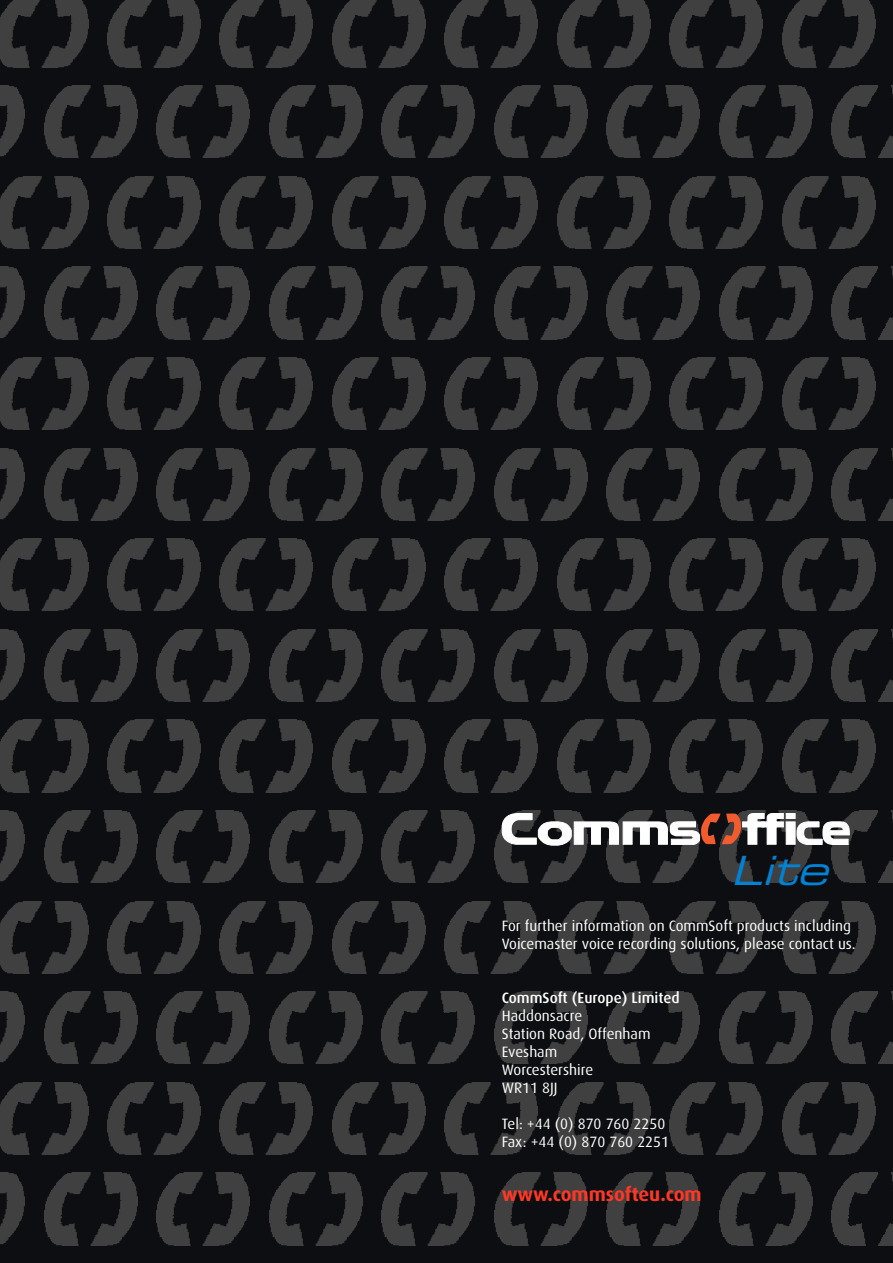
<style>
.page{position:relative;width:893px;height:1263px;background:#fff}
.page>*{position:absolute;margin:0;border:0;box-sizing:border-box;transform-origin:0 0}
.t1{font:italic 40.35px "Eurostile Extended Two";color:#0082d5}
.t2{font:700 19.5px "Dax";color:#ff3725}
.t3{font:15px/18px "Dax";color:#fff}
.t4{font:500 15px "Dax";color:#fff}
</style>
<div class="page">
<div style="left:0;top:0;width:892px;height:1263px;background:#0c0e11"></div>
<img style="left:0;top:0;width:88px;height:67px">
<img style="left:107px;top:0;width:93px;height:67px">
<img style="left:220px;top:0;width:93px;height:67px">
<img style="left:332px;top:0;width:93px;height:67px">
<img style="left:445px;top:0;width:93px;height:67px">
<img style="left:557px;top:0;width:93px;height:67px">
<img style="left:669px;top:0;width:93px;height:67px">
<img style="left:782px;top:0;width:93px;height:67px">
<img style="left:0;top:86px;width:25px;height:72px">
<img style="left:44px;top:86px;width:93px;height:72px">
<img style="left:157px;top:86px;width:93px;height:72px">
<img style="left:269px;top:86px;width:93px;height:72px">
<img style="left:382px;top:86px;width:93px;height:72px">
<img style="left:494px;top:86px;width:93px;height:72px">
<img style="left:606px;top:86px;width:93px;height:72px">
<img style="left:719px;top:86px;width:93px;height:72px">
<img style="left:831px;top:86px;width:61px;height:72px">
<img style="left:0;top:267px;width:25px;height:72px">
<img style="left:44px;top:267px;width:93px;height:72px">
<img style="left:157px;top:267px;width:93px;height:72px">
<img style="left:269px;top:267px;width:93px;height:72px">
<img style="left:382px;top:267px;width:93px;height:72px">
<img style="left:494px;top:267px;width:93px;height:72px">
<img style="left:606px;top:267px;width:93px;height:72px">
<img style="left:719px;top:267px;width:93px;height:72px">
<img style="left:831px;top:267px;width:61px;height:72px">
<img style="left:0;top:448px;width:25px;height:72px">
<img style="left:44px;top:448px;width:93px;height:72px">
<img style="left:157px;top:448px;width:93px;height:72px">
<img style="left:269px;top:448px;width:93px;height:72px">
<img style="left:382px;top:448px;width:93px;height:72px">
<img style="left:494px;top:448px;width:93px;height:72px">
<img style="left:606px;top:448px;width:93px;height:72px">
<img style="left:719px;top:448px;width:93px;height:72px">
<img style="left:831px;top:448px;width:61px;height:72px">
<img style="left:0;top:629px;width:25px;height:72px">
<img style="left:44px;top:629px;width:93px;height:72px">
<img style="left:157px;top:629px;width:93px;height:72px">
<img style="left:269px;top:629px;width:93px;height:72px">
<img style="left:382px;top:629px;width:93px;height:72px">
<img style="left:494px;top:629px;width:93px;height:72px">
<img style="left:606px;top:629px;width:93px;height:72px">
<img style="left:719px;top:629px;width:93px;height:72px">
<img style="left:831px;top:629px;width:61px;height:72px">
<img style="left:0;top:810px;width:25px;height:73px">
<img style="left:44px;top:810px;width:93px;height:73px">
<img style="left:157px;top:810px;width:93px;height:73px">
<img style="left:269px;top:810px;width:93px;height:73px">
<img style="left:382px;top:810px;width:93px;height:73px">
<img style="left:494px;top:810px;width:93px;height:73px">
<img style="left:606px;top:810px;width:93px;height:73px">
<img style="left:719px;top:810px;width:93px;height:73px">
<img style="left:831px;top:810px;width:61px;height:73px">
<img style="left:0;top:992px;width:25px;height:72px">
<img style="left:44px;top:992px;width:93px;height:72px">
<img style="left:157px;top:992px;width:93px;height:72px">
<img style="left:269px;top:992px;width:93px;height:72px">
<img style="left:382px;top:992px;width:93px;height:72px">
<img style="left:494px;top:992px;width:93px;height:72px">
<img style="left:606px;top:992px;width:93px;height:72px">
<img style="left:719px;top:992px;width:93px;height:72px">
<img style="left:831px;top:992px;width:61px;height:72px">
<img style="left:0;top:1173px;width:25px;height:72px">
<img style="left:44px;top:1173px;width:93px;height:72px">
<img style="left:157px;top:1173px;width:93px;height:72px">
<img style="left:269px;top:1173px;width:93px;height:72px">
<img style="left:382px;top:1173px;width:93px;height:72px">
<img style="left:494px;top:1173px;width:93px;height:72px">
<img style="left:606px;top:1173px;width:93px;height:72px">
<img style="left:719px;top:1173px;width:93px;height:72px">
<img style="left:831px;top:1173px;width:61px;height:72px">
<img style="left:0;top:176px;width:88px;height:72px">
<img style="left:107px;top:176px;width:93px;height:72px">
<img style="left:220px;top:176px;width:93px;height:72px">
<img style="left:332px;top:176px;width:93px;height:72px">
<img style="left:445px;top:176px;width:93px;height:72px">
<img style="left:557px;top:176px;width:93px;height:72px">
<img style="left:669px;top:176px;width:93px;height:72px">
<img style="left:782px;top:176px;width:93px;height:72px">
<img style="left:0;top:357px;width:88px;height:73px">
<img style="left:107px;top:357px;width:93px;height:73px">
<img style="left:220px;top:357px;width:93px;height:73px">
<img style="left:332px;top:357px;width:93px;height:73px">
<img style="left:445px;top:357px;width:93px;height:73px">
<img style="left:557px;top:357px;width:93px;height:73px">
<img style="left:669px;top:357px;width:93px;height:73px">
<img style="left:782px;top:357px;width:93px;height:73px">
<img style="left:0;top:539px;width:88px;height:72px">
<img style="left:107px;top:539px;width:93px;height:72px">
<img style="left:220px;top:539px;width:93px;height:72px">
<img style="left:332px;top:539px;width:93px;height:72px">
<img style="left:445px;top:539px;width:93px;height:72px">
<img style="left:557px;top:539px;width:93px;height:72px">
<img style="left:669px;top:539px;width:93px;height:72px">
<img style="left:782px;top:539px;width:93px;height:72px">
<img style="left:0;top:720px;width:88px;height:72px">
<img style="left:107px;top:720px;width:93px;height:72px">
<img style="left:220px;top:720px;width:93px;height:72px">
<img style="left:332px;top:720px;width:93px;height:72px">
<img style="left:445px;top:720px;width:93px;height:72px">
<img style="left:557px;top:720px;width:93px;height:72px">
<img style="left:669px;top:720px;width:93px;height:72px">
<img style="left:782px;top:720px;width:93px;height:72px">
<img style="left:0;top:901px;width:88px;height:72px">
<img style="left:107px;top:901px;width:93px;height:72px">
<img style="left:220px;top:901px;width:93px;height:72px">
<img style="left:332px;top:901px;width:93px;height:72px">
<img style="left:445px;top:901px;width:93px;height:72px">
<img style="left:557px;top:901px;width:93px;height:72px">
<img style="left:669px;top:901px;width:93px;height:72px">
<img style="left:782px;top:901px;width:93px;height:72px">
<img style="left:0;top:1082px;width:88px;height:72px">
<img style="left:107px;top:1082px;width:93px;height:72px">
<img style="left:220px;top:1082px;width:93px;height:72px">
<img style="left:332px;top:1082px;width:93px;height:72px">
<img style="left:445px;top:1082px;width:93px;height:72px">
<img style="left:557px;top:1082px;width:93px;height:72px">
<img style="left:669px;top:1082px;width:93px;height:72px">
<img style="left:782px;top:1082px;width:93px;height:72px">
<div style="left:786px;top:813px;width:9px;height:6px;background:#fff"></div>
<div style="left:786px;top:822px;width:9px;height:22px;background:#fff;border:1px solid #fff"></div>
<svg style="left:796px;top:821px;width:54px;height:24px"></svg>
<svg style="left:501px;top:812px;width:283px;height:34px"></svg>
<h1 class="t1" style="left:731px;top:856px;width:108px">Lite</h1>
<p class="t3" style="left:502px;top:918px;width:355px">For further information on CommSoft products including<br>Voicemaster voice recording solutions, please contact us.</p>
<p class="t4" style="left:502px;top:991px;width:179px">CommSoft (Europe) Limited</p>
<p class="t3" style="left:502px;top:1008px;width:150px">Haddonsacre<br>Station Road, Offenham<br>Evesham<br>Worcestershire<br>WR11 8JJ</p>
<p class="t3" style="left:502px;top:1116px;width:169px">Tel: +44 (0) 870 760 2250<br>Fax: +44 (0) 870 760 2251</p>
<h2 class="t2" style="left:502px;top:1186px;width:201px">www.commsofteu.com</h2>
</div>
